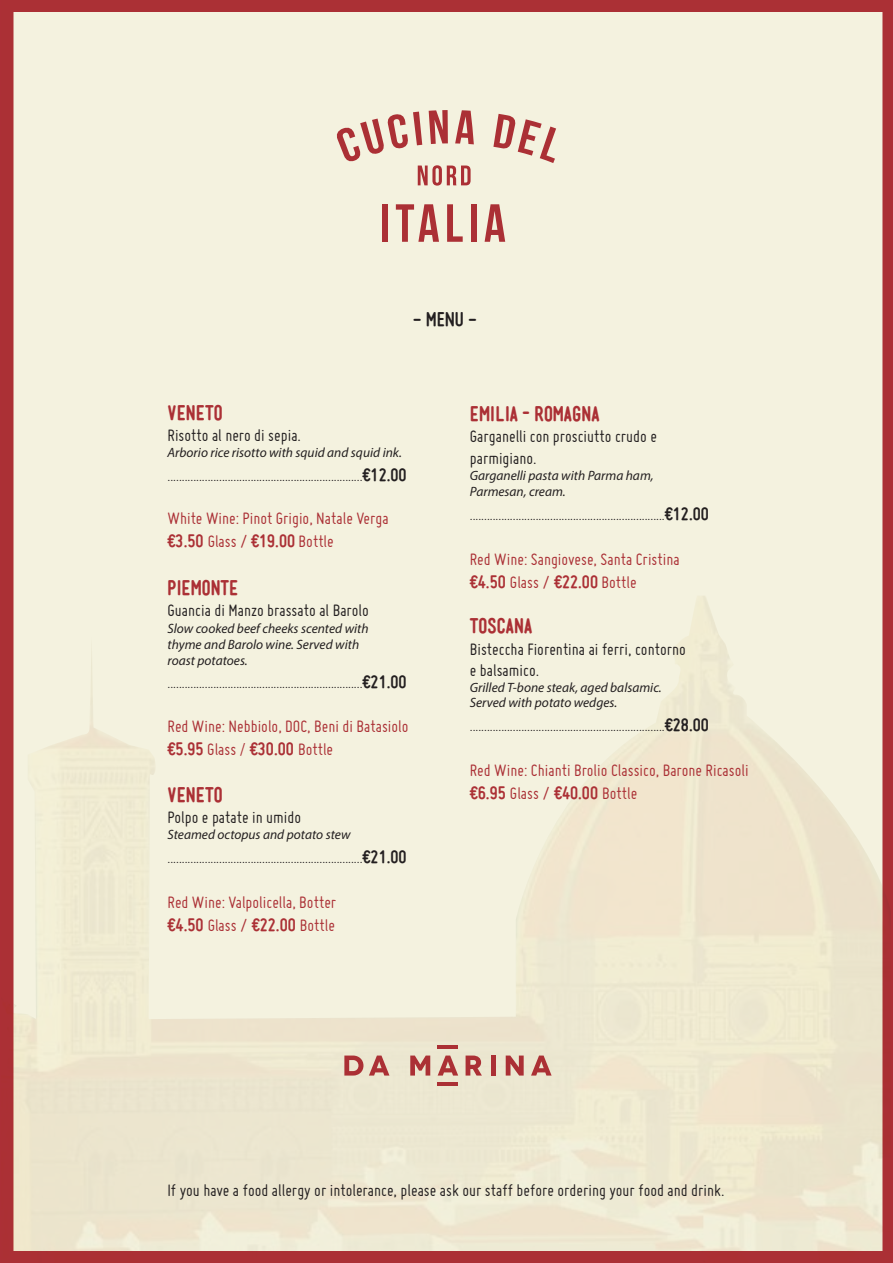
<style>
.page{position:relative;width:893px;height:1263px;background:#fff}
.page>*{position:absolute;margin:0;border:0;box-sizing:border-box;transform-origin:0 0}
.t1{font:700 21.45px "Miso";color:#231f20}
.t2{font:700 19.5px "Mensch";color:#ab3035}
.t3{font:700 19.5px "Miso";color:#ab3035}
.t4{font:18px/23.4px "Miso";color:#ab3035}
.t5{font:18px/21.6px "Miso";color:#231f20}
.t6{font:15px "Miso";color:#231f20}
.t7{font:italic 13.5px/16.2px "Myriad Pro";color:#231f20}
.s1{font-weight:700;font-size:19.5px}
.s2{font-weight:400;font-size:18px}
.s3{font-family:"Minion Pro";font-weight:400;font-size:18px}
</style>
<div class="page">
<div style="left:2px;top:0;width:889px;height:463px;background:#f4f2df"></div>
<img style="left:2px;top:463px;width:889px;height:800px">
<svg style="left:344px;top:1055px;width:19px;height:20px"></svg>
<svg style="left:369px;top:1055px;width:20px;height:20px"></svg>
<svg style="left:410px;top:1055px;width:20px;height:20px"></svg>
<svg style="left:438px;top:1055px;width:20px;height:20px"></svg>
<svg style="left:466px;top:1055px;width:16px;height:20px"></svg>
<hr style="left:491px;top:1055px;width:4px;height:20px;background:#ab3035">
<svg style="left:506px;top:1055px;width:18px;height:20px"></svg>
<svg style="left:531px;top:1055px;width:21px;height:20px"></svg>
<hr style="left:438px;top:1045px;width:20px;height:4px;background:#ab3035">
<hr style="left:438px;top:1082px;width:20px;height:4px;background:#ab3035">
<div style="left:382px;top:204px;width:6px;height:38px;background:#ab3035"></div>
<svg style="left:396px;top:204px;width:43px;height:38px;background:#d39b93"></svg>
<svg style="left:447px;top:204px;width:16px;height:38px"></svg>
<div style="left:471px;top:204px;width:5px;height:38px;background:#ab3035"></div>
<svg style="left:485px;top:204px;width:20px;height:38px"></svg>
<svg style="left:336px;top:110px;width:138px;height:76px;background:#e1c2b5"></svg>
<svg style="left:493px;top:114px;width:63px;height:49px;background:#dcb4a9"></svg>
<h1 class="t1" style="left:413px;top:307px;width:66px">- MENU -</h1>
<h2 class="t2" style="left:168px;top:403px;width:57px">VENETO</h2>
<p class="t5" style="left:168px;top:424px;width:135px">Risotto al nero di sepia.</p>
<p class="t7" style="left:168px;top:444px;width:236px">Arborio rice risotto with squid and squid ink.</p>
<p class="t6" style="left:168px;top:468px;width:241px">....................................................................<span class="s1">€12.00</span></p>
<p class="t4" style="left:168px;top:506px;width:223px">White Wine: Pinot Grigio, Natale Verga <span class="s1">€3.50</span> Glass / <span class="s1">€19.00</span> Bottle</p>
<h2 class="t2" style="left:168px;top:579px;width:72px">PIEMONTE</h2>
<p class="t5" style="left:168px;top:600px;width:203px">Guancia di Manzo brassato al Barolo</p>
<p class="t7" style="left:168px;top:620px;width:203px">Slow cooked beef cheeks scented with thyme and Barolo wine. Served with roast potatoes.</p>
<p class="t6" style="left:168px;top:675px;width:241px">....................................................................<span class="s1">€21.00</span></p>
<p class="t4" style="left:168px;top:714px;width:242px">Red Wine: Nebbiolo, DOC, Beni di Batasiolo</p>
<h2 class="t3" style="left:168px;top:738px;width:167px">€5.95 <span class="s2">Glass</span> <span class="s3">/</span> €30.00 <span class="s2">Bottle</span></h2>
<h2 class="t2" style="left:168px;top:785px;width:57px">VENETO</h2>
<p class="t5" style="left:168px;top:806px;width:135px">Polpo e patate in umido</p>
<p class="t7" style="left:168px;top:827px;width:184px">Steamed octopus and potato stew</p>
<p class="t6" style="left:168px;top:850px;width:241px">....................................................................<span class="s1">€21.00</span></p>
<p class="t4" style="left:168px;top:890px;width:170px">Red Wine: Valpolicella, Botter <span class="s1">€4.50</span> Glass / <span class="s1">€22.00</span> Bottle</p>
<h2 class="t2" style="left:470px;top:404px;width:131px">EMILIA-ROMAGNA</h2>
<p class="t5" style="left:470px;top:425px;width:189px">Garganelli con prosciutto crudo e parmigiano.</p>
<p class="t7" style="left:470px;top:467px;width:185px">Garganelli pasta with Parma ham,<br>Parmesan, cream.</p>
<p class="t6" style="left:470px;top:506px;width:241px">....................................................................<span class="s1">€12.00</span></p>
<p class="t4" style="left:470px;top:547px;width:211px">Red Wine: Sangiovese, Santa Cristina <span class="s1">€4.50</span> Glass / <span class="s1">€22.00</span> Bottle</p>
<h2 class="t2" style="left:470px;top:617px;width:64px">TOSCANA</h2>
<p class="t5" style="left:470px;top:638px;width:218px">Bisteccha Fiorentina ai ferri, contorno e balsamico.</p>
<p class="t7" style="left:470px;top:680px;width:193px;line-height:15px">Grilled T-bone steak, aged balsamic.<br>Served with potato wedges.</p>
<p class="t6" style="left:470px;top:718px;width:241px">....................................................................<span class="s1">€28.00</span></p>
<p class="t4" style="left:470px;top:758px;width:280px">Red Wine: Chianti Brolio Classico, Barone Ricasoli <span class="s1">€6.95</span> Glass / <span class="s1">€40.00</span> Bottle</p>
<p class="t5" style="left:167px;top:1179px;width:559px">If you have a food allergy or intolerance, please ask our staff before ordering your food and drink.</p>
</div>
